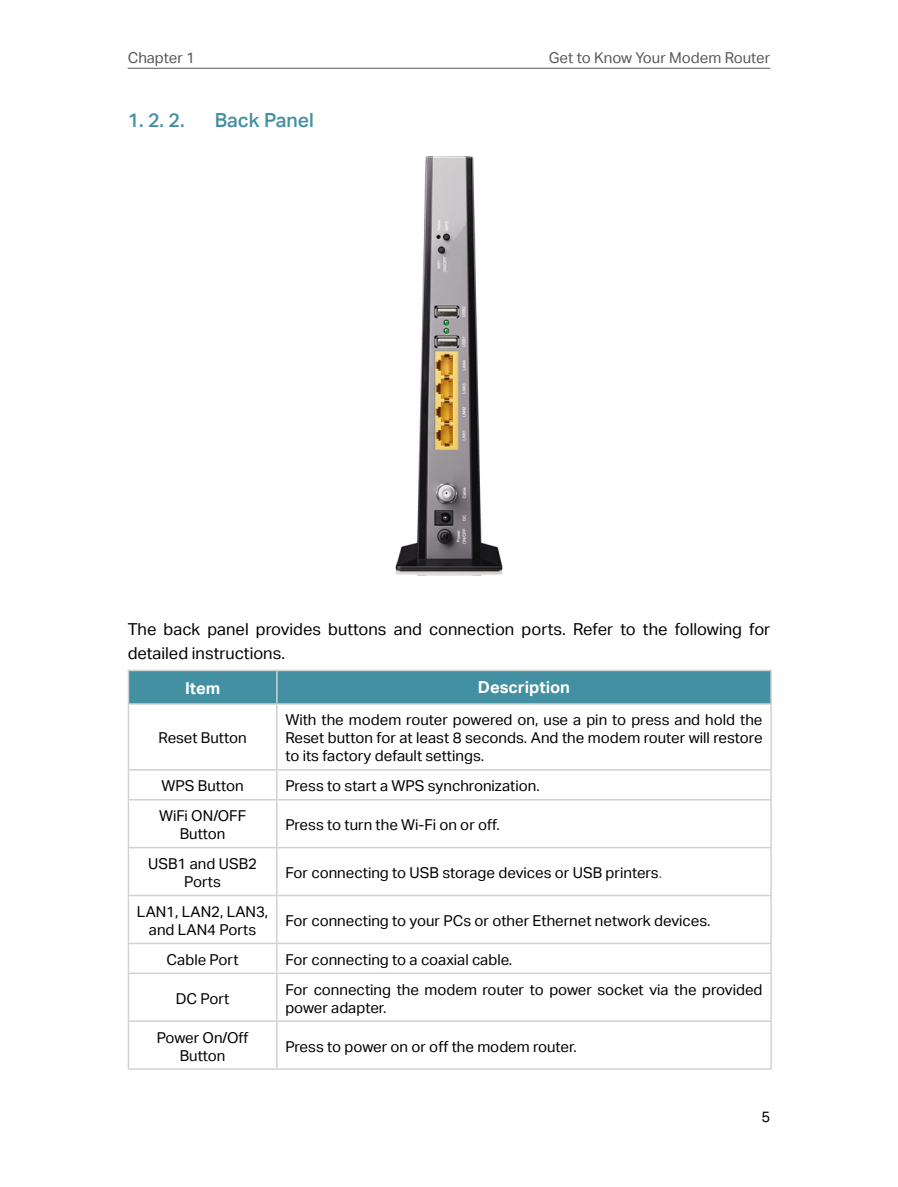
<style>
.page{position:relative;width:898px;height:1187px;background:#fff}
.page>*{position:absolute;margin:0;border:0;box-sizing:border-box;transform-origin:0 0}
.t1{font:19.5px "TP Link Aktiv Medium";color:#4290a2}
.t2{font:16.5px/24px "TP Link Aktiv Regular";color:#000}
.t3{font:16.5px "TP Link Aktiv Bold";color:#fff}
.t4{font:15px/18px "TP Link Aktiv Regular";color:#000;text-align:center}
.t5{font:15px "TP Link Aktiv Regular";color:#595757}
.s1{color:#595757}
</style>
<div class="page">
<hr style="left:128px;top:68px;width:642px;height:1px;background:#595757">
<img style="left:395px;top:156px;width:107px;height:419px">
<div style="left:129px;top:671px;width:641px;height:32px;background:#4290a2"></div>
<hr style="left:128px;top:669px;width:149px;height:2px;background:#d1d1d2">
<hr style="left:128px;top:671px;width:1px;height:32px;background:#d1d1d2">
<hr style="left:277px;top:669px;width:494px;height:2px;background:#d1d1d2">
<hr style="left:276px;top:671px;width:1px;height:32px;background:#d1d1d2">
<hr style="left:770px;top:671px;width:1px;height:32px;background:#d1d1d2">
<hr style="left:128px;top:703px;width:149px;height:1px;background:#d1d1d2">
<hr style="left:128px;top:704px;width:1px;height:65px;background:#d1d1d2">
<hr style="left:277px;top:703px;width:494px;height:1px;background:#d1d1d2">
<hr style="left:276px;top:704px;width:1px;height:65px;background:#d1d1d2">
<hr style="left:770px;top:704px;width:1px;height:65px;background:#d1d1d2">
<hr style="left:128px;top:769px;width:149px;height:1px;background:#d1d1d2">
<svg style="left:128px;top:770px;width:1px;height:29px"></svg>
<hr style="left:277px;top:769px;width:494px;height:1px;background:#d1d1d2">
<svg style="left:276px;top:770px;width:1px;height:29px"></svg>
<svg style="left:770px;top:770px;width:1px;height:29px"></svg>
<hr style="left:128px;top:799px;width:149px;height:1px;background:#d1d1d2">
<hr style="left:128px;top:800px;width:1px;height:46px;background:#d1d1d2">
<hr style="left:277px;top:799px;width:494px;height:1px;background:#d1d1d2">
<hr style="left:276px;top:800px;width:1px;height:46px;background:#d1d1d2">
<hr style="left:770px;top:800px;width:1px;height:46px;background:#d1d1d2">
<hr style="left:128px;top:846px;width:149px;height:2px;background:#d1d1d2">
<hr style="left:128px;top:848px;width:1px;height:46px;background:#d1d1d2">
<hr style="left:277px;top:846px;width:494px;height:2px;background:#d1d1d2">
<hr style="left:276px;top:848px;width:1px;height:46px;background:#d1d1d2">
<hr style="left:770px;top:848px;width:1px;height:46px;background:#d1d1d2">
<hr style="left:128px;top:894px;width:149px;height:2px;background:#d1d1d2">
<hr style="left:128px;top:896px;width:1px;height:46px;background:#d1d1d2">
<hr style="left:277px;top:894px;width:494px;height:2px;background:#d1d1d2">
<hr style="left:276px;top:896px;width:1px;height:46px;background:#d1d1d2">
<hr style="left:770px;top:896px;width:1px;height:46px;background:#d1d1d2">
<hr style="left:128px;top:942px;width:149px;height:2px;background:#d1d1d2">
<svg style="left:128px;top:944px;width:1px;height:28px"></svg>
<hr style="left:277px;top:942px;width:494px;height:2px;background:#d1d1d2">
<svg style="left:276px;top:944px;width:1px;height:28px"></svg>
<svg style="left:770px;top:944px;width:1px;height:28px"></svg>
<hr style="left:128px;top:972px;width:149px;height:1px;background:#d1d1d2">
<hr style="left:128px;top:973px;width:1px;height:47px;background:#d1d1d2">
<hr style="left:277px;top:972px;width:494px;height:1px;background:#d1d1d2">
<hr style="left:276px;top:973px;width:1px;height:47px;background:#d1d1d2">
<hr style="left:770px;top:973px;width:1px;height:47px;background:#d1d1d2">
<hr style="left:128px;top:1020px;width:149px;height:1px;background:#d1d1d2">
<hr style="left:128px;top:1021px;width:1px;height:47px;background:#d1d1d2">
<hr style="left:277px;top:1020px;width:494px;height:1px;background:#d1d1d2">
<hr style="left:276px;top:1021px;width:1px;height:47px;background:#d1d1d2">
<hr style="left:770px;top:1021px;width:1px;height:47px;background:#d1d1d2">
<hr style="left:128px;top:1068px;width:149px;height:1px;background:#d1d1d2">
<hr style="left:277px;top:1068px;width:494px;height:1px;background:#d1d1d2">
<p class="t5" style="left:128px;top:49px;width:69px">Chapter 1</p>
<p class="t5" style="left:548px;top:49px;width:223px">Get to Know Your Modem Router</p>
<h1 class="t1" style="left:128px;top:109px;width:56px">1. 2. 2.</h1>
<h1 class="t1" style="left:215px;top:109px;width:101px">Back Panel</h1>
<p class="t2" style="left:128px;top:617px;width:644px">The back panel provides buttons and connection ports. Refer to the following for detailed instructions.</p>
<p class="t3" style="left:185px;top:679px;width:37px">Item</p>
<p class="t3" style="left:477px;top:677px;width:94px">Description</p>
<p class="t4" style="left:158px;top:729px;width:90px">Reset Button</p>
<p class="t4" style="left:285px;top:711px;width:478px;text-align:justify">With the modem router powered on, use a pin to press and hold the Reset button for at least 8 seconds. And the modem router will restore to its factory default settings.</p>
<p class="t4" style="left:161px;top:777px;width:83px">WPS Button</p>
<p class="t4" style="left:285px;top:777px;width:256px">Press to start a WPS synchronization.</p>
<p class="t4" style="left:159px;top:806px;width:89px">WiFi ON/OFF<br>Button</p>
<p class="t4" style="left:285px;top:815px;width:216px">Press to turn the Wi-Fi on or off.</p>
<p class="t4" style="left:148px;top:854px;width:111px">USB1 and USB2<br>Ports</p>
<p class="t4" style="left:285px;top:863px;width:378px">For connecting to USB storage devices or USB printers<span class="s1">.</span></p>
<p class="t4" style="left:137px;top:902px;width:133px">LAN1, LAN2, LAN3, and LAN4 Ports</p>
<p class="t4" style="left:285px;top:911px;width:426px">For connecting to your PCs or other Ethernet network devices.</p>
<p class="t4" style="left:167px;top:950px;width:73px">Cable Port</p>
<p class="t4" style="left:285px;top:950px;width:228px">For connecting to a coaxial cable.</p>
<p class="t4" style="left:176px;top:989px;width:55px">DC Port</p>
<p class="t4" style="left:285px;top:980px;width:478px;text-align:left">For connecting the modem router to power socket via the provided power adapter.</p>
<p class="t4" style="left:157px;top:1028px;width:93px">Power On/Off<br>Button</p>
<p class="t4" style="left:285px;top:1037px;width:293px">Press to power on or off the modem router.</p>
<p class="t4" style="left:761px;top:1107px;width:10px">5</p>
</div>
